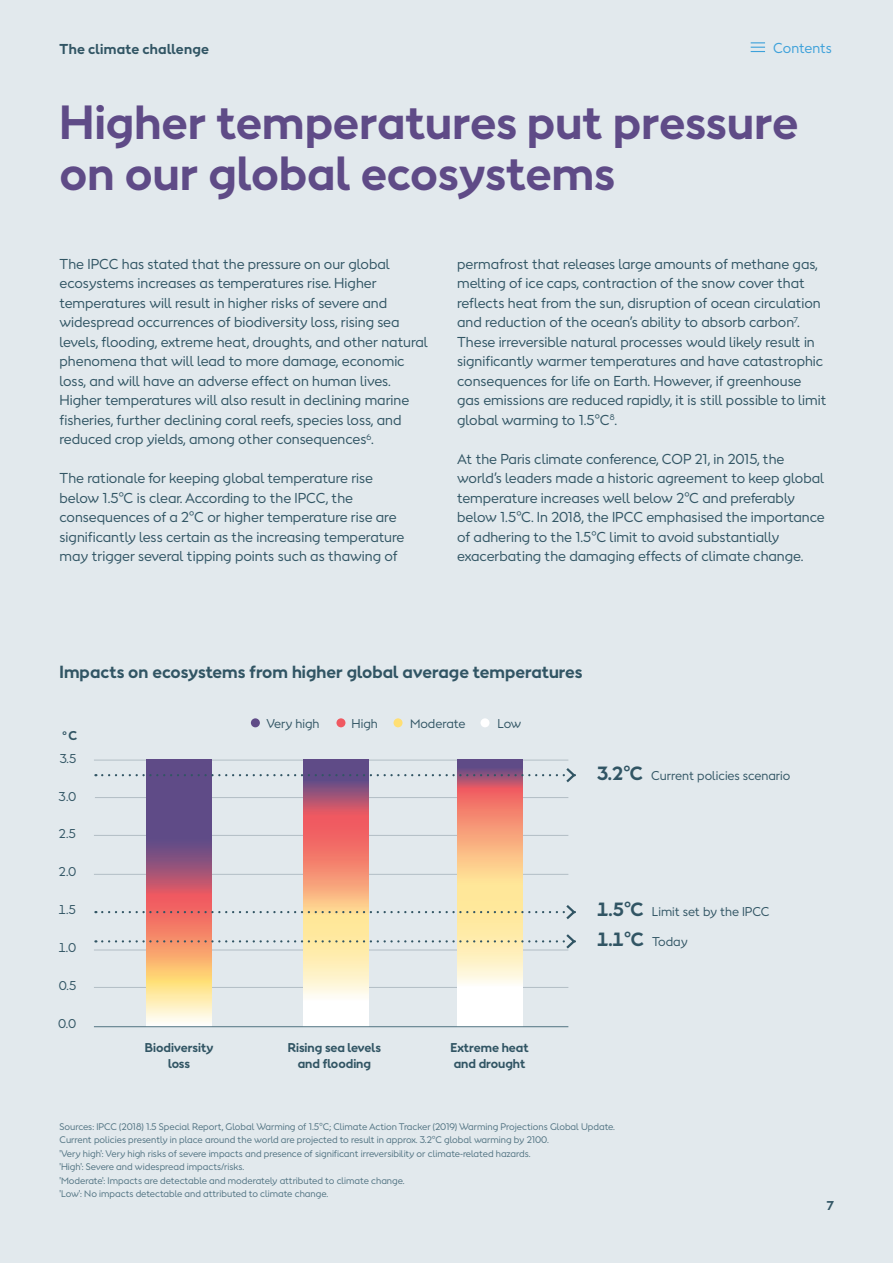
<style>
.page{position:relative;width:893px;height:1263px;background:#e2e9ed}
.page>*{position:absolute;margin:0;border:0;box-sizing:border-box;transform-origin:0 0}
.Header_28_30{font:700 45px/51px "Orsted Sans";color:#5f4b87}
.Body_9_5_13_5{font:700 18px "Orsted Sans";color:#315564}
.Body_9_13{font:700 16.5px "Orsted Sans";letter-spacing:.005em;color:#315564}
.Body_9_13-2{font:13.5px/19.5px "Orsted Sans";color:#315564}
.Body_header_9_5_13{font:700 13.5px "Orsted Sans";letter-spacing:.02em;color:#315564}
.t1{font:13.5px "Orsted Sans";color:#3da1da}
.Body_9_5_13_5-2{font:12px "Orsted Sans";color:#315564}
._21_24_regular{font:700 12px/16.5px "Orsted Sans";color:#315564;text-align:center}
._21_24_regular-2{font:12px "Orsted Sans";color:#315564}
.Notes{font:9px/13.5px "Orsted Sans";color:#517382}
._21_24_regular-3{font:700 7.05px "Orsted Sans";color:#315564}
.s1{font-weight:700;font-size:18px}
.s2{font-weight:400;font-size:12px}
</style>
<div class="page">
<hr style="left:94px;top:987px;width:474px;height:1px;background:#b2bec5">
<hr style="left:94px;top:949px;width:474px;height:1px;background:#b2bec5">
<hr style="left:94px;top:874px;width:474px;height:1px;background:#b2bec5">
<hr style="left:94px;top:835px;width:474px;height:1px;background:#b2bec5">
<hr style="left:94px;top:760px;width:474px;height:1px;background:#b2bec5">
<hr style="left:95px;top:797px;width:473px;height:1px;background:#b2bec5">
<div style="left:394px;top:718px;width:9px;height:9px;background:#ffdf74;border-radius:50%"></div>
<div style="left:251px;top:718px;width:9px;height:9px;background:#5f4b87;border-radius:50%"></div>
<div style="left:480px;top:718px;width:9px;height:9px;background:#fff;border-radius:50%"></div>
<div style="left:336px;top:718px;width:9px;height:9px;background:#f05961;border-radius:50%"></div>
<svg style="left:147px;top:760px;width:65px;height:266px;background:#b48488"></svg>
<svg style="left:303px;top:760px;width:65px;height:266px;background:#eaa89a"></svg>
<svg style="left:457px;top:760px;width:65px;height:266px;background:#f6c8a8"></svg>
<hr style="left:94px;top:1026px;width:474px;height:1px;background:#517382">
<svg style="left:102px;top:766px;width:474px;height:19px"></svg>
<svg style="left:102px;top:902px;width:474px;height:20px"></svg>
<svg style="left:102px;top:932px;width:474px;height:19px"></svg>
<svg style="left:751px;top:42px;width:14px;height:10px"></svg>
<p class="Body_header_9_5_13" style="left:60px;top:40px;width:151px">The climate challenge</p>
<p class="t1" style="left:773px;top:39px;width:60px">Contents</p>
<p class="Header_28_30" style="left:60px;top:97px;width:740px">Higher temperatures put pressure on our global ecosystems</p>
<p class="Body_9_13-2" style="left:60px;top:254px;width:370px">The IPCC has stated that the pressure on our global ecosystems increases as temperatures rise. Higher temperatures will result in higher risks of severe and widespread occurrences of biodiversity loss, rising sea levels, flooding, extreme heat, droughts, and other natural phenomena that will lead to more damage, economic</p>
<p class="Body_9_13-2" style="left:60px;top:371px;width:333px">loss, and will have an adverse effect on human lives.</p>
<p class="Body_9_13-2" style="left:60px;top:390px;width:351px">Higher temperatures will also result in declining marine fisheries, further declining coral reefs, species loss, and reduced crop yields, among other consequences<sup>6</sup>.</p>
<p class="Body_9_13-2" style="left:60px;top:468px;width:315px">The rationale for keeping global temperature rise</p>
<p class="Body_9_13-2" style="left:60px;top:488px;width:346px">below 1.5°C is clear. According to the IPCC, the consequences of a 2°C or higher temperature rise are significantly less certain as the increasing temperature may trigger several tipping points such as thawing of</p>
<p class="Body_9_13-2" style="left:457px;top:254px;width:371px">permafrost that releases large amounts of methane gas, melting of ice caps, contraction of the snow cover that reflects heat from the sun, disruption of ocean circulation and reduction of the ocean’s ability to absorb carbon<sup>7</sup>.<br>These irreversible natural processes would likely result in significantly warmer temperatures and have catastrophic consequences for life on Earth. However, if greenhouse gas emissions are reduced rapidly, it is still possible to limit global warming to 1.5°C<sup>8</sup>.</p>
<p class="Body_9_13-2" style="left:457px;top:449px;width:369px">At the Paris climate conference, COP 21, in 2015, the world’s leaders made a historic agreement to keep global temperature increases well below 2°C and preferably below 1.5°C. In 2018, the IPCC emphasised the importance of adhering to the 1.5°C limit to avoid substantially exacerbating the damaging effects of climate change.</p>
<p class="Body_9_13" style="left:60px;top:661px;width:524px">Impacts on ecosystems from higher global average temperatures</p>
<p class="Body_9_5_13_5-2" style="left:266px;top:715px;width:55px">Very high</p>
<p class="Body_9_5_13_5-2" style="left:352px;top:715px;width:28px">High</p>
<p class="Body_9_5_13_5-2" style="left:410px;top:715px;width:57px">Moderate</p>
<p class="Body_9_5_13_5-2" style="left:498px;top:715px;width:25px">Low</p>
<p class="_21_24_regular-3" style="left:63px;top:727px;width:6px">o</p>
<p class="_21_24_regular" style="left:68px;top:728px;width:10px">C</p>
<p class="_21_24_regular-2" style="left:60px;top:750px;width:18px">3.5</p>
<p class="_21_24_regular-2" style="left:59px;top:788px;width:19px">3.0</p>
<p class="_21_24_regular-2" style="left:59px;top:826px;width:19px">2.5</p>
<p class="_21_24_regular-2" style="left:59px;top:864px;width:19px">2.0</p>
<p class="_21_24_regular-2" style="left:59px;top:902px;width:19px">1.5</p>
<p class="_21_24_regular-2" style="left:58px;top:940px;width:19px">1.0</p>
<p class="_21_24_regular-2" style="left:59px;top:978px;width:19px">0.5</p>
<p class="_21_24_regular-2" style="left:58px;top:1016px;width:19px">0.0</p>
<p class="_21_24_regular" style="left:145px;top:1039px;width:70px">Biodiversity</p>
<p class="_21_24_regular" style="left:168px;top:1056px;width:23px">loss</p>
<p class="_21_24_regular" style="left:288px;top:1039px;width:95px">Rising sea levels and flooding</p>
<p class="_21_24_regular" style="left:450px;top:1039px;width:80px">Extreme heat</p>
<p class="_21_24_regular" style="left:454px;top:1056px;width:73px">and drought</p>
<p class="Body_9_5_13_5-2" style="left:597px;top:767px;width:195px"><span class="s1">3.2°C</span> Current policies scenario</p>
<p class="Body_9_5_13_5-2" style="left:597px;top:904px;width:174px"><span class="s1">1.5°C</span> Limit set by the IPCC</p>
<p class="Body_9_5_13_5" style="left:597px;top:928px;width:92px">1.1°C <span class="s2">Today</span></p>
<p class="Notes" style="left:59px;top:1119px;width:557px">Sources: IPCC (2018) 1.5 Special Report, Global Warming of 1.5°C; Climate Action Tracker (2019) Warming Projections Global Update.<br>Current policies presently in place around the world are projected to result in approx. 3.2°C global warming by 2100.</p>
<p class="Notes" style="left:59px;top:1146px;width:473px">'Very high': Very high risks of severe impacts and presence of significant irreversibility or climate-related hazards.</p>
<p class="Notes" style="left:59px;top:1160px;width:186px">'High': Severe and widespread impacts/risks.</p>
<p class="Notes" style="left:59px;top:1173px;width:347px">'Moderate': Impacts are detectable and moderately attributed to climate change.</p>
<p class="Notes" style="left:59px;top:1187px;width:270px">'Low': No impacts detectable and attributed to climate change.</p>
<p class="_21_24_regular" style="left:827px;top:1197px;width:9px">7</p>
</div>
